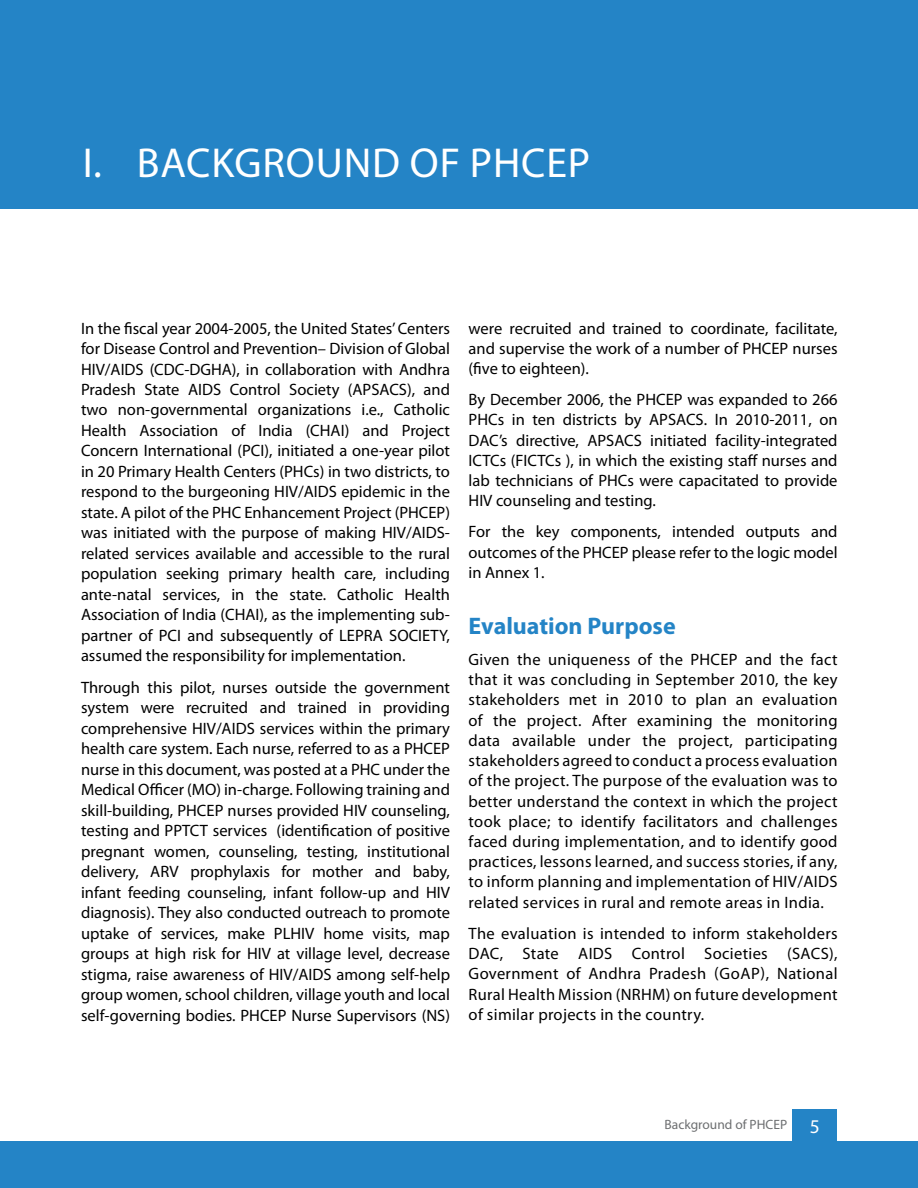
<style>
.page{position:relative;width:918px;height:1188px;background:#fff}
.page>*{position:absolute;margin:0;border:0;box-sizing:border-box;transform-origin:0 0}
.t1{font:42px "Myriad Pro";letter-spacing:.02em;color:#fff}
.t2{font:700 24px "Myriad Pro";color:#2484c6}
.t3{font:16.5px/20.5px "Myriad Pro";color:#000;text-align:justify}
.t4{font:16.5px/20.2px "Myriad Pro";letter-spacing:.02em;color:#000}
.t5{font:13.5px "Myriad Pro";color:#6d6f71}
.s1{font-size:19.5px;color:#fff}
</style>
<div class="page">
<div style="left:1px;top:1142px;width:917px;height:46px;background:#2484c6"></div>
<div style="left:0;top:0;width:918px;height:208px;background:#2484c6"></div>
<div style="left:793px;top:1109px;width:44px;height:33px;background:#2484c6"></div>
<h1 class="t1" style="left:83px;top:137px;width:509px">I. Background of PHCEP</h1>
<p class="t3" style="left:81px;top:317px;width:371px">I n the fiscal year 2004-2005, the United States’ Centers for Disease Control and Prevention– Division of Global HIV/AIDS</p>
<p class="t3" style="left:81px;top:358px;width:371px;text-indent:69px">(CDC-DG HA), in collaboration with Andhra<br>Pradesh State AIDS</p>
<p class="t3" style="left:81px;top:379px;width:371px;text-indent:149px">Control Society (APSACS), and two non-governmental organizations i.e., Catholic Health Association of I ndia (CHAI) and Project Concern I nternational (PCI), initiated a one-year pilot in 20 Primary Health Centers (PHCs) in two districts, to respond to the burgeoning HIV/AIDS</p>
<p class="t3" style="left:81px;top:481px;width:371px;text-indent:260px">epidemic in the state. A pilot of the PHC Enhancement Project (PHCEP) was initiated with the purpose of making HIV/AIDS</p>
<p class="t3" style="left:81px;top:522px;width:371px;text-indent:364px">- related services available and accessible to the rural population seeking primary health care, including ante-natal services, in the state. Catholic Health Association of I ndia (CHAI), as the implementing sub&shy;partner of PCI and subsequently of LEPRA SOCIETY, assumed the responsibility for implementation.</p>
<p class="t3" style="left:81px;top:677px;width:371px">Through this pilot, nurses outside the government system were recruited and trained in providing comprehensive HIV/AIDS</p>
<p class="t3" style="left:81px;top:718px;width:371px;text-indent:179px">services within the primary health care system. Each nurse, referred to as a PHCEP nurse in this document, was posted at a PHC under the Medical Officer (MO) in-charge. Following training and skill-building, PHCEP nurses provided HIV counseling, testing and PPTCT services (identification of positive pregnant women, counseling, testing, institutional delivery, ARV prophylaxis for mother and baby, infant feeding counseling, infant follow-up and HIV diagnosis). They also conducted outreach to promote uptake of services, make PLHIV home visits, map groups at high risk for HIV at village level, decrease stigma, raise awareness of HIV/AIDS</p>
<p class="t3" style="left:81px;top:964px;width:371px;text-indent:256px">among self-help group women, school children, village youth and local self-governing bodies. PHCEP Nurse Supervisors (NS)</p>
<p class="t3" style="left:469px;top:318px;width:371px">were recruited and trained to coordinate, facilitate, and supervise the work of a number of PHCEP nurses (five to eighteen).</p>
<p class="t3" style="left:469px;top:389px;width:371px">By December 2006, the PHCEP was expanded to 266<br>PHCs in ten districts by APSACS. I n 2010-2011, on DAC’s directive, APSACS initiated facility-integrated ICTCs (FICTCs ), in which the existing staff nurses and lab technicians of PHCs were capacitated to provide HIV counseling and testing.</p>
<p class="t3" style="left:469px;top:521px;width:371px">For the key components, intended outputs and outcomes of the PHCEP please refer to the logic model in Annex 1.</p>
<h2 class="t2" style="left:469px;top:610px;width:209px">Evaluation Purpose</h2>
<p class="t4" style="left:469px;top:649px;width:371px">Given the uniqueness of the PHCEP and the fact that it was concluding in September 2010, the key stakeholders met in 2010 to plan an evaluation of the project. After examining the monitoring data available under the project, participating stakeholders agreed to conduct a process evaluation of the project. The purpose of the evaluation was to better understand the context in which the project took place; to identify facilitators and challenges faced during implementation, and to identify good practices, lessons learned, and success stories, if any, to inform planning and implementation of HIV/AIDS related services in rural and remote areas in I ndia.</p>
<p class="t4" style="left:469px;top:923px;width:371px">The evaluation is intended to inform stakeholders<br>DAC, State AIDS</p>
<p class="t3" style="left:469px;top:943px;width:371px;text-indent:163px">Control Societies (SACS), Government of Andhra Pradesh (GoAP), National Rural Health Mission (NRHM) on future development of similar projects in the country.</p>
<p class="t5" style="left:665px;top:1116px;width:157px">Background of PHCEP <span class="s1">5</span></p>
</div>
